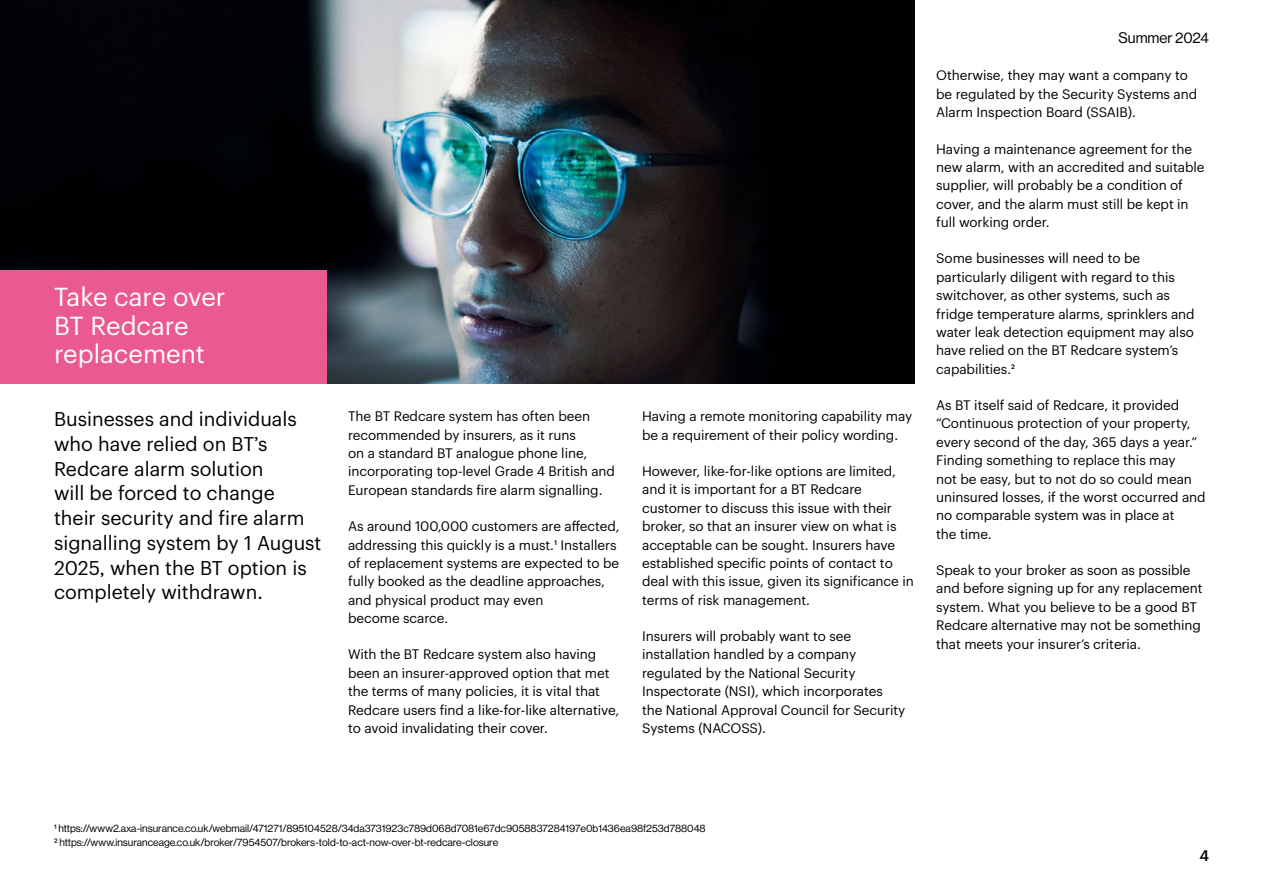
<style>
.page{position:relative;width:1263px;height:893px;background:#fff}
.page>*{position:absolute;margin:0;border:0;box-sizing:border-box;transform-origin:0 0}
.Subtitle__NHG_17_19{font:25.5px/28.5px "Graphik";color:#fff}
.Intro_13_16_5{font:19.5px/24.8px "Graphik";color:#000}
.t1{font:15px "N Haas Grotesk DS Pro 55 Rg";color:#000}
.Subtitle__NHG_17_19-2{font:500 15px "Graphik";color:#000}
.Body_text_black{font:13.5px/18.3px "Graphik";letter-spacing:-.005em;color:#000}
.FootNote{font:10.5px "N Haas Grotesk DS Pro 55 Rg";color:#000}
</style>
<div class="page">
<img style="left:0;top:0;width:915px;height:383px">
<div style="left:0;top:270px;width:327px;height:113px;background:#eb5a8e"></div>
<p class="Subtitle__NHG_17_19" style="left:54px;top:280px;width:173px">Take care over<br>BT Redcare replacement</p>
<p class="Intro_13_16_5" style="left:54px;top:405px;width:269px">Businesses and individuals who have relied on BT’s<br>Redcare alarm solution<br>will be forced to change their security and fire alarm signalling system by 1 August<br>2025, when the BT option is completely withdrawn.</p>
<p class="Body_text_black" style="left:348px;top:406px;width:268px">The BT Redcare system has often been recommended by insurers, as it runs<br>on a standard BT analogue phone line, incorporating top-level Grade 4 British and European standards fire alarm signalling.</p>
<p class="Body_text_black" style="left:348px;top:516px;width:273px">As around 100,000 customers are affected, addressing this quickly is a must.1 Installers of replacement systems are expected to be fully booked as the deadline approaches, and physical product may even<br>become scarce.</p>
<p class="Body_text_black" style="left:348px;top:644px;width:273px">With the BT Redcare system also having been an insurer-approved option that met the terms of many policies, it is vital that Redcare users find a like-for-like alternative, to avoid invalidating their cover.</p>
<p class="Body_text_black" style="left:642px;top:406px;width:271px">Having a remote monitoring capability may be a requirement of their policy wording.</p>
<p class="Body_text_black" style="left:642px;top:461px;width:273px">However, like-for-like options are limited, and it is important for a BT Redcare customer to discuss this issue with their broker, so that an insurer view on what is acceptable can be sought. Insurers have established specific points of contact to deal with this issue, given its significance in terms of risk management.</p>
<p class="Body_text_black" style="left:642px;top:626px;width:265px">Insurers will probably want to see installation handled by a company regulated by the National Security Inspectorate (NSI), which incorporates the National Approval Council for Security Systems (NACOSS).</p>
<p class="t1" style="left:1118px;top:30px;width:92px">Summer 2024</p>
<p class="Body_text_black" style="left:936px;top:65px;width:262px">Otherwise, they may want a company to be regulated by the Security Systems and<br>Alarm Inspection Board (SSAIB).</p>
<p class="Body_text_black" style="left:936px;top:138px;width:270px">Having a maintenance agreement for the new alarm, with an accredited and suitable supplier, will probably be a condition of cover, and the alarm must still be kept in full working order.</p>
<p class="Body_text_black" style="left:936px;top:248px;width:260px">Some businesses will need to be particularly diligent with regard to this switchover, as other systems, such as fridge temperature alarms, sprinklers and water leak detection equipment may also have relied on the BT Redcare system’s capabilities.2</p>
<p class="Body_text_black" style="left:936px;top:395px;width:271px">As BT itself said of Redcare, it provided “Continuous protection of your property, every second of the day, 365 days a year.” Finding something to replace this may<br>not be easy, but to not do so could mean uninsured losses, if the worst occurred and no comparable system was in place at<br>the time.</p>
<p class="Body_text_black" style="left:936px;top:560px;width:268px">Speak to your broker as soon as possible and before signing up for any replacement system. What you believe to be a good BT Redcare alternative may not be something that meets your insurer’s criteria.</p>
<p class="FootNote" style="left:54px;top:822px;width:653px">1 https://www2.axa-insurance.co.uk/webmail/471271/895104528/34da3731923c789d068d7081e67dc9058837284197e0b1436ea98f253d788048</p>
<p class="FootNote" style="left:54px;top:836px;width:446px">2 https://www.insuranceage.co.uk/broker/7954507/brokers-told-to-act-now-over-bt-redcare-closure</p>
<p class="Subtitle__NHG_17_19-2" style="left:1199px;top:844px;width:11px">4</p>
</div>
